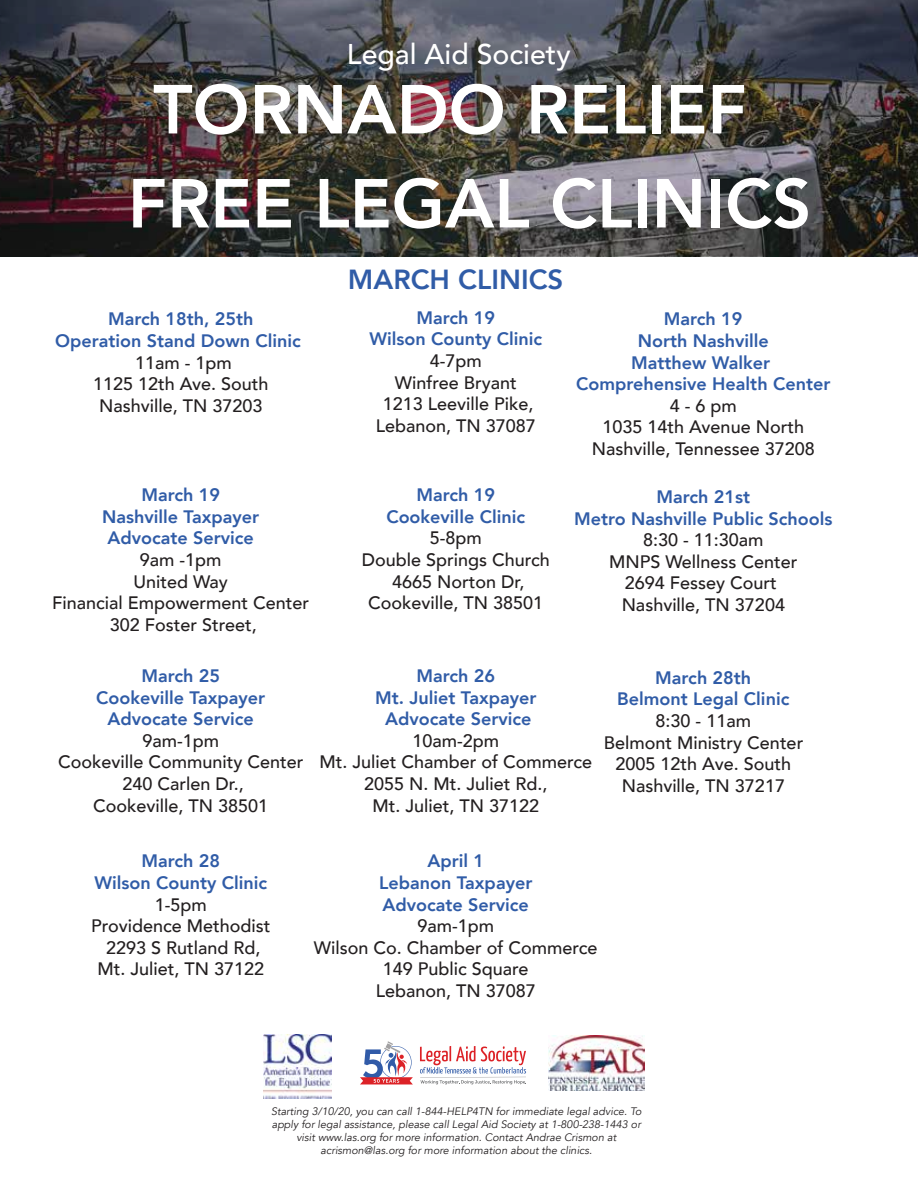
<style>
.page{position:relative;width:918px;height:1188px;background:#fff}
.page>*{position:absolute;margin:0;border:0;box-sizing:border-box;transform-origin:0 0}
.t1{font:800 68.4px/94.1px "Avenir";color:#fff;text-align:center}
.t2{font:500 28.5px "Avenir";color:#fff}
.t3{font:800 27.6px "Avenir";color:#305ca7}
.t4{font:500 18px/21.6px "Avenir";color:#231f20;text-align:center}
.t5{font:800 18px/21.6px "Avenir";color:#305ca7;text-align:center}
.t6{font:italic 10.8px/12.9px "Avenir";color:#231f20;text-align:center}
</style>
<div class="page">
<img style="left:0;top:0;width:918px;height:256px">
<svg style="left:420px;top:1046px;width:106px;height:38px"></svg>
<svg style="left:360px;top:1041px;width:53px;height:43px"></svg>
<img style="left:548px;top:1036px;width:97px;height:54px">
<img style="left:263px;top:1035px;width:68px;height:63px">
<h2 class="t2" style="left:347px;top:42px;width:225px">Legal Aid Society</h2>
<h1 class="t1" style="left:128px;top:69px;width:685px">TORNADO RELIEF<br>FREE LEGAL CLINICS</h1>
<p class="t5" style="left:55px;top:310px;width:247px">March 18th, 25th<br>Operation Stand Down Clinic</p>
<p class="t4" style="left:93px;top:354px;width:177px">11am - 1pm<br>1125 12th Ave. South<br>Nashville, TN 37203</p>
<h3 class="t3" style="left:348px;top:268px;width:217px">MARCH CLINICS</h3>
<p class="t5" style="left:369px;top:308px;width:174px">March 19<br>Wilson County Clinic</p>
<p class="t4" style="left:376px;top:352px;width:162px">4-7pm<br>Winfree Bryant<br>1213 Leeville Pike,<br>Lebanon, TN 37087</p>
<p class="t5" style="left:576px;top:310px;width:256px">March 19<br>North Nashville<br>Matthew Walker<br>Comprehensive Health Center</p>
<p class="t4" style="left:592px;top:397px;width:225px">4 - 6 pm<br>1035 14th Avenue North<br>Nashville, Tennessee 37208</p>
<p class="t5" style="left:102px;top:486px;width:158px">March 19<br>Nashville Taxpayer<br>Advocate Service</p>
<p class="t4" style="left:52px;top:551px;width:259px">9am -1pm<br>United Way<br>Financial Empowerment Center<br>302 Foster Street,</p>
<p class="t5" style="left:96px;top:667px;width:170px">March 25<br>Cookeville Taxpayer<br>Advocate Service</p>
<p class="t4" style="left:58px;top:732px;width:247px">9am-1pm<br>Cookeville Community Center<br>240 Carlen Dr.,<br>Cookeville, TN 38501</p>
<p class="t5" style="left:386px;top:486px;width:140px">March 19<br>Cookeville Clinic</p>
<p class="t4" style="left:362px;top:529px;width:190px">5-8pm<br>Double Springs Church<br>4665 Norton Dr,<br>Cookeville, TN 38501</p>
<p class="t5" style="left:574px;top:488px;width:260px">March 21st<br>Metro Nashville Public Schools</p>
<p class="t4" style="left:609px;top:531px;width:190px">8:30 - 11:30am<br>MNPS Wellness Center<br>2694 Fessey Court<br>Nashville, TN 37204</p>
<p class="t5" style="left:375px;top:667px;width:163px">March 26<br>Mt. Juliet Taxpayer<br>Advocate Service</p>
<p class="t4" style="left:319px;top:732px;width:274px">10am-2pm<br>Mt. Juliet Chamber of Commerce<br>2055 N. Mt. Juliet Rd.,<br>Mt. Juliet, TN 37122</p>
<p class="t5" style="left:379px;top:852px;width:155px">April 1<br>Lebanon Taxpayer<br>Advocate Service</p>
<p class="t4" style="left:314px;top:917px;width:285px">9am-1pm<br>Wilson Co. Chamber of Commerce<br>149 Public Square<br>Lebanon, TN 37087</p>
<p class="t5" style="left:617px;top:668px;width:174px">March 28th<br>Belmont Legal Clinic</p>
<p class="t4" style="left:604px;top:712px;width:201px">8:30 - 11am<br>Belmont Ministry Center<br>2005 12th Ave. South<br>Nashville, TN 37217</p>
<p class="t5" style="left:94px;top:852px;width:174px">March 28<br>Wilson County Clinic</p>
<p class="t4" style="left:91px;top:895px;width:181px">1-5pm<br>Providence Methodist<br>2293 S Rutland Rd,<br>Mt. Juliet, TN 37122</p>
<p class="t6" style="left:271px;top:1106px;width:372px">Starting 3/10/20, you can call 1-844-HELP4TN for immediate legal advice. To apply for legal assistance, please call Legal Aid Society at 1-800-238-1443 or visit www.las.org for more information. Contact Andrae Crismon at acrismon@las.org for more information about the clinics.</p>
</div>
